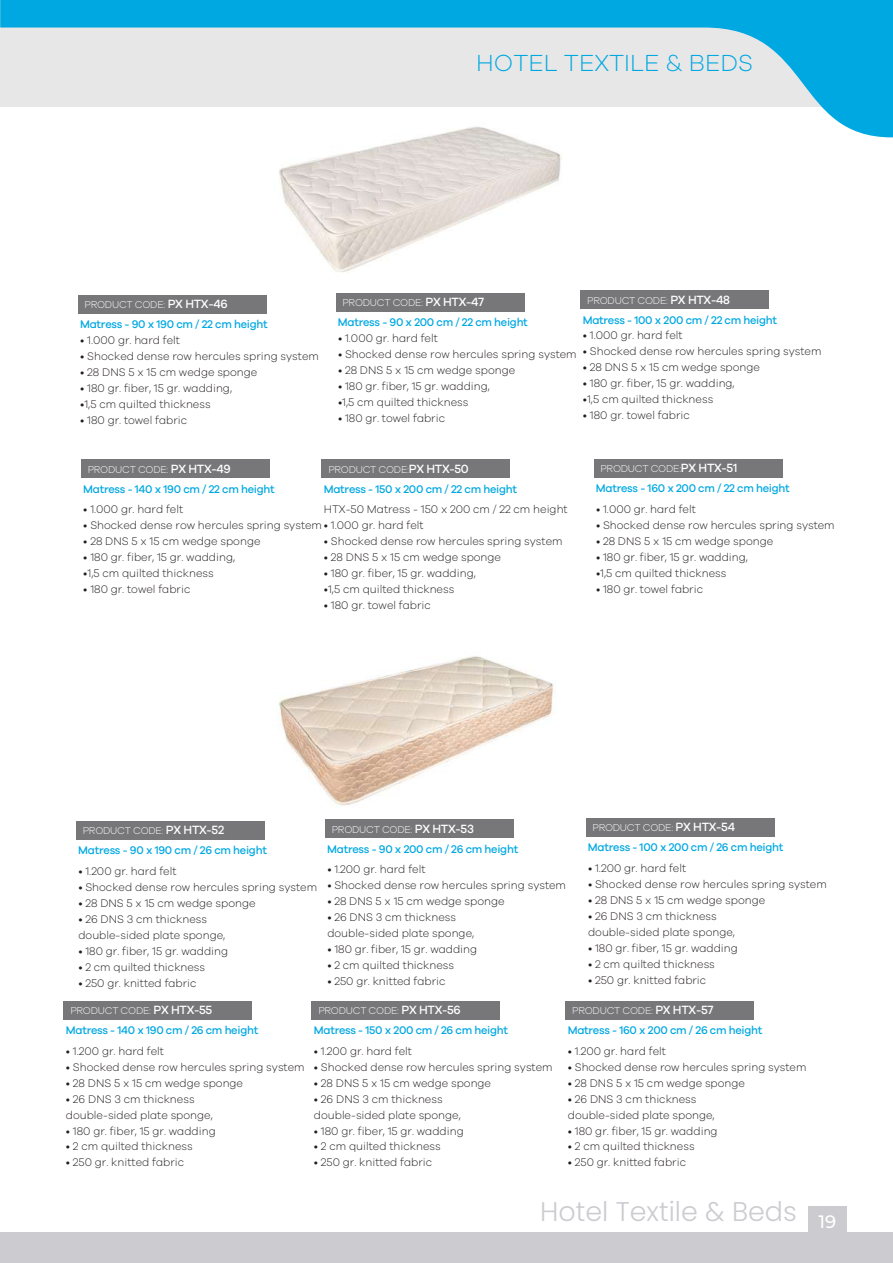
<style>
.page{position:relative;width:893px;height:1263px;background:#fff}
.page>*{position:absolute;margin:0;border:0;box-sizing:border-box;transform-origin:0 0}
.t1{font:300 27px "Poppins";color:#cccbd0}
.t2{font:300 24px "Galano Grotesque";color:#00a8e2}
.t3{font:300 11.4px/15.9px "Galano Grotesque";color:#221e20}
.t4{font:500 11.4px "Galano Grotesque";letter-spacing:-.025em;color:#00a8e2}
.t5{font:300 10.2px "Galano Grotesque";letter-spacing:-.025em;color:#fff}
.s1{font-weight:500;font-size:12.3px}
</style>
<div class="page">
<div style="left:64px;top:1001px;width:188px;height:18px;background:#77777a"></div>
<div style="left:312px;top:1001px;width:188px;height:18px;background:#77777a"></div>
<div style="left:566px;top:1001px;width:188px;height:18px;background:#77777a"></div>
<img style="left:279px;top:656px;width:276px;height:151px">
<div style="left:76px;top:821px;width:189px;height:19px;background:#77777a"></div>
<div style="left:325px;top:819px;width:189px;height:19px;background:#77777a"></div>
<div style="left:586px;top:818px;width:188px;height:18px;background:#77777a"></div>
<div style="left:81px;top:459px;width:189px;height:19px;background:#77777a"></div>
<div style="left:322px;top:459px;width:188px;height:19px;background:#77777a"></div>
<div style="left:594px;top:459px;width:188px;height:19px;background:#77777a"></div>
<img style="left:279px;top:137px;width:282px;height:175px">
<div style="left:78px;top:295px;width:188px;height:19px;background:#77777a"></div>
<div style="left:336px;top:293px;width:188px;height:19px;background:#77777a"></div>
<div style="left:581px;top:290px;width:188px;height:19px;background:#77777a"></div>
<svg style="left:0;top:0;width:893px;height:137px;fill:#e8e7e7"></svg>
<div style="left:0;top:1233px;width:893px;height:30px;background:#cccbd0"></div>
<div style="left:808px;top:1206px;width:38px;height:29px;background:#cccbd0"></div>
<h2 class="t2" style="left:476px;top:49px;width:278px">HOTEL TEXTILE &amp; BEDS</h2>
<p class="t5" style="left:85px;top:299px;width:145px">PRODUCT CODE: <span class="s1">PX HTX-46</span></p>
<p class="t3" style="left:80px;top:332px;width:101px">• 1.000 gr. hard felt</p>
<p class="t3" style="left:80px;top:348px;width:240px">• Shocked dense row hercules spring system</p>
<p class="t3" style="left:80px;top:364px;width:179px">• 28 DNS 5 x 15 cm wedge sponge</p>
<p class="t3" style="left:80px;top:380px;width:153px">• 180 gr. fiber, 15 gr. wadding,</p>
<p class="t3" style="left:80px;top:396px;width:132px">•1,5 cm quilted thickness</p>
<p class="t3" style="left:80px;top:412px;width:109px">• 180 gr. towel fabric</p>
<p class="t4" style="left:80px;top:318px;width:189px">Matress - 90 x 190 cm / 22 cm height</p>
<p class="t5" style="left:587px;top:295px;width:144px">PRODUCT CODE: <span class="s1">PX HTX-48</span></p>
<p class="t3" style="left:583px;top:327px;width:101px">• 1.000 gr. hard felt</p>
<p class="t3" style="left:583px;top:343px;width:240px">• Shocked dense row hercules spring system</p>
<p class="t3" style="left:583px;top:359px;width:179px">• 28 DNS 5 x 15 cm wedge sponge</p>
<p class="t3" style="left:583px;top:375px;width:153px">• 180 gr. fiber, 15 gr. wadding,</p>
<p class="t3" style="left:583px;top:391px;width:132px">•1,5 cm quilted thickness</p>
<p class="t3" style="left:583px;top:407px;width:109px">• 180 gr. towel fabric</p>
<p class="t5" style="left:342px;top:297px;width:143px">PRODUCT CODE: <span class="s1">PX HTX-47</span></p>
<p class="t3" style="left:338px;top:330px;width:101px">• 1.000 gr. hard felt</p>
<p class="t3" style="left:338px;top:346px;width:240px">• Shocked dense row hercules spring system</p>
<p class="t3" style="left:338px;top:362px;width:179px">• 28 DNS 5 x 15 cm wedge sponge</p>
<p class="t3" style="left:338px;top:378px;width:153px">• 180 gr. fiber, 15 gr. wadding,</p>
<p class="t3" style="left:338px;top:394px;width:132px">•1,5 cm quilted thickness</p>
<p class="t3" style="left:338px;top:410px;width:109px">• 180 gr. towel fabric</p>
<p class="t4" style="left:583px;top:313px;width:196px">Matress - 100 x 200 cm / 22 cm height</p>
<p class="t4" style="left:338px;top:315px;width:191px">Matress - 90 x 200 cm / 22 cm height</p>
<p class="t5" style="left:328px;top:463px;width:142px">PRODUCT CODE:<span class="s1">PX HTX-50</span></p>
<p class="t3" style="left:324px;top:501px;width:245px">HTX-50 Matress - 150 x 200 cm / 22 cm height</p>
<p class="t3" style="left:324px;top:533px;width:240px">• Shocked dense row hercules spring system</p>
<p class="t3" style="left:324px;top:549px;width:179px">• 28 DNS 5 x 15 cm wedge sponge</p>
<p class="t3" style="left:324px;top:565px;width:153px">• 180 gr. fiber, 15 gr. wadding,</p>
<p class="t3" style="left:324px;top:581px;width:132px">•1,5 cm quilted thickness</p>
<p class="t3" style="left:324px;top:597px;width:109px">• 180 gr. towel fabric</p>
<p class="t5" style="left:88px;top:463px;width:145px">PRODUCT CODE: <span class="s1">PX HTX-49</span></p>
<p class="t3" style="left:83px;top:501px;width:101px">• 1.000 gr. hard felt</p>
<p class="t3" style="left:83px;top:517px;width:342px">• Shocked dense row hercules spring system • 1.000 gr. hard felt</p>
<p class="t3" style="left:83px;top:533px;width:179px">• 28 DNS 5 x 15 cm wedge sponge</p>
<p class="t3" style="left:83px;top:549px;width:153px">• 180 gr. fiber, 15 gr. wadding,</p>
<p class="t3" style="left:83px;top:565px;width:132px">•1,5 cm quilted thickness</p>
<p class="t3" style="left:83px;top:581px;width:109px">• 180 gr. towel fabric</p>
<p class="t4" style="left:324px;top:482px;width:195px">Matress - 150 x 200 cm / 22 cm height</p>
<p class="t4" style="left:83px;top:482px;width:193px">Matress - 140 x 190 cm / 22 cm height</p>
<p class="t5" style="left:600px;top:463px;width:138px">PRODUCT CODE:<span class="s1">PX HTX-51</span></p>
<p class="t3" style="left:596px;top:501px;width:101px">• 1.000 gr. hard felt</p>
<p class="t3" style="left:596px;top:517px;width:240px">• Shocked dense row hercules spring system</p>
<p class="t3" style="left:596px;top:533px;width:179px">• 28 DNS 5 x 15 cm wedge sponge</p>
<p class="t3" style="left:596px;top:548px;width:153px">• 180 gr. fiber, 15 gr. wadding,</p>
<p class="t3" style="left:596px;top:564px;width:132px">•1,5 cm quilted thickness</p>
<p class="t3" style="left:596px;top:580px;width:109px">• 180 gr. towel fabric</p>
<p class="t4" style="left:596px;top:481px;width:195px">Matress - 160 x 200 cm / 22 cm height</p>
<p class="t5" style="left:83px;top:825px;width:143px">PRODUCT CODE: <span class="s1">PX HTX-52</span></p>
<p class="t3" style="left:78px;top:863px;width:100px">• 1.200 gr. hard felt</p>
<p class="t3" style="left:78px;top:879px;width:240px">• Shocked dense row hercules spring system</p>
<p class="t3" style="left:78px;top:895px;width:179px">• 28 DNS 5 x 15 cm wedge sponge</p>
<p class="t3" style="left:78px;top:911px;width:148px">• 26 DNS 3 cm thickness double-sided plate sponge,</p>
<p class="t3" style="left:78px;top:942px;width:151px">• 180 gr. fiber, 15 gr. wadding</p>
<p class="t3" style="left:78px;top:958px;width:128px">• 2 cm quilted thickness</p>
<p class="t3" style="left:78px;top:974px;width:120px">• 250 gr. knitted fabric</p>
<p class="t4" style="left:78px;top:844px;width:190px">Matress - 90 x 190 cm / 26 cm height</p>
<p class="t5" style="left:332px;top:823px;width:144px">PRODUCT CODE: <span class="s1">PX HTX-53</span></p>
<p class="t3" style="left:327px;top:861px;width:100px">• 1.200 gr. hard felt</p>
<p class="t3" style="left:327px;top:877px;width:240px">• Shocked dense row hercules spring system</p>
<p class="t3" style="left:327px;top:893px;width:179px">• 28 DNS 5 x 15 cm wedge sponge</p>
<p class="t3" style="left:327px;top:909px;width:148px">• 26 DNS 3 cm thickness double-sided plate sponge,</p>
<p class="t3" style="left:327px;top:941px;width:151px">• 180 gr. fiber, 15 gr. wadding</p>
<p class="t3" style="left:327px;top:957px;width:128px">• 2 cm quilted thickness</p>
<p class="t3" style="left:327px;top:973px;width:120px">• 250 gr. knitted fabric</p>
<p class="t4" style="left:327px;top:842px;width:192px">Matress - 90 x 200 cm / 26 cm height</p>
<p class="t5" style="left:592px;top:822px;width:144px">PRODUCT CODE: <span class="s1">PX HTX-54</span></p>
<p class="t3" style="left:588px;top:860px;width:100px">• 1.200 gr. hard felt</p>
<p class="t3" style="left:588px;top:876px;width:240px">• Shocked dense row hercules spring system</p>
<p class="t3" style="left:588px;top:891px;width:179px">• 28 DNS 5 x 15 cm wedge sponge</p>
<p class="t3" style="left:588px;top:907px;width:148px">• 26 DNS 3 cm thickness double-sided plate sponge,</p>
<p class="t3" style="left:588px;top:939px;width:151px">• 180 gr. fiber, 15 gr. wadding</p>
<p class="t3" style="left:588px;top:955px;width:128px">• 2 cm quilted thickness</p>
<p class="t3" style="left:588px;top:971px;width:120px">• 250 gr. knitted fabric</p>
<p class="t4" style="left:588px;top:840px;width:197px">Matress - 100 x 200 cm / 26 cm height</p>
<p class="t5" style="left:70px;top:1004px;width:143px">PRODUCT CODE: <span class="s1">PX HTX-55</span></p>
<p class="t3" style="left:66px;top:1042px;width:100px">• 1.200 gr. hard felt</p>
<p class="t3" style="left:66px;top:1058px;width:240px">• Shocked dense row hercules spring system</p>
<p class="t3" style="left:66px;top:1074px;width:179px">• 28 DNS 5 x 15 cm wedge sponge</p>
<p class="t3" style="left:66px;top:1090px;width:148px">• 26 DNS 3 cm thickness double-sided plate sponge,</p>
<p class="t3" style="left:66px;top:1122px;width:151px">• 180 gr. fiber, 15 gr. wadding</p>
<p class="t3" style="left:66px;top:1138px;width:128px">• 2 cm quilted thickness</p>
<p class="t3" style="left:66px;top:1154px;width:120px">• 250 gr. knitted fabric</p>
<p class="t4" style="left:66px;top:1023px;width:194px">Matress - 140 x 190 cm / 26 cm height</p>
<p class="t5" style="left:318px;top:1004px;width:144px">PRODUCT CODE: <span class="s1">PX HTX-56</span></p>
<p class="t3" style="left:314px;top:1042px;width:100px">• 1.200 gr. hard felt</p>
<p class="t3" style="left:314px;top:1058px;width:240px">• Shocked dense row hercules spring system</p>
<p class="t3" style="left:314px;top:1074px;width:179px">• 28 DNS 5 x 15 cm wedge sponge</p>
<p class="t3" style="left:314px;top:1090px;width:148px">• 26 DNS 3 cm thickness double-sided plate sponge,</p>
<p class="t3" style="left:314px;top:1122px;width:151px">• 180 gr. fiber, 15 gr. wadding</p>
<p class="t3" style="left:314px;top:1138px;width:128px">• 2 cm quilted thickness</p>
<p class="t3" style="left:314px;top:1154px;width:120px">• 250 gr. knitted fabric</p>
<p class="t4" style="left:314px;top:1023px;width:196px">Matress - 150 x 200 cm / 26 cm height</p>
<p class="t5" style="left:572px;top:1004px;width:143px">PRODUCT CODE: <span class="s1">PX HTX-57</span></p>
<p class="t3" style="left:568px;top:1042px;width:100px">• 1.200 gr. hard felt</p>
<p class="t3" style="left:568px;top:1058px;width:240px">• Shocked dense row hercules spring system</p>
<p class="t3" style="left:568px;top:1074px;width:179px">• 28 DNS 5 x 15 cm wedge sponge</p>
<p class="t3" style="left:568px;top:1090px;width:148px">• 26 DNS 3 cm thickness double-sided plate sponge,</p>
<p class="t3" style="left:568px;top:1122px;width:151px">• 180 gr. fiber, 15 gr. wadding</p>
<p class="t3" style="left:568px;top:1138px;width:128px">• 2 cm quilted thickness</p>
<p class="t3" style="left:568px;top:1154px;width:120px">• 250 gr. knitted fabric</p>
<p class="t4" style="left:568px;top:1023px;width:196px">Matress - 160 x 200 cm / 26 cm height</p>
<h1 class="t1" style="left:540px;top:1196px;width:298px">Hotel Textile &amp; Beds <sub>19</sub></h1>
</div>
